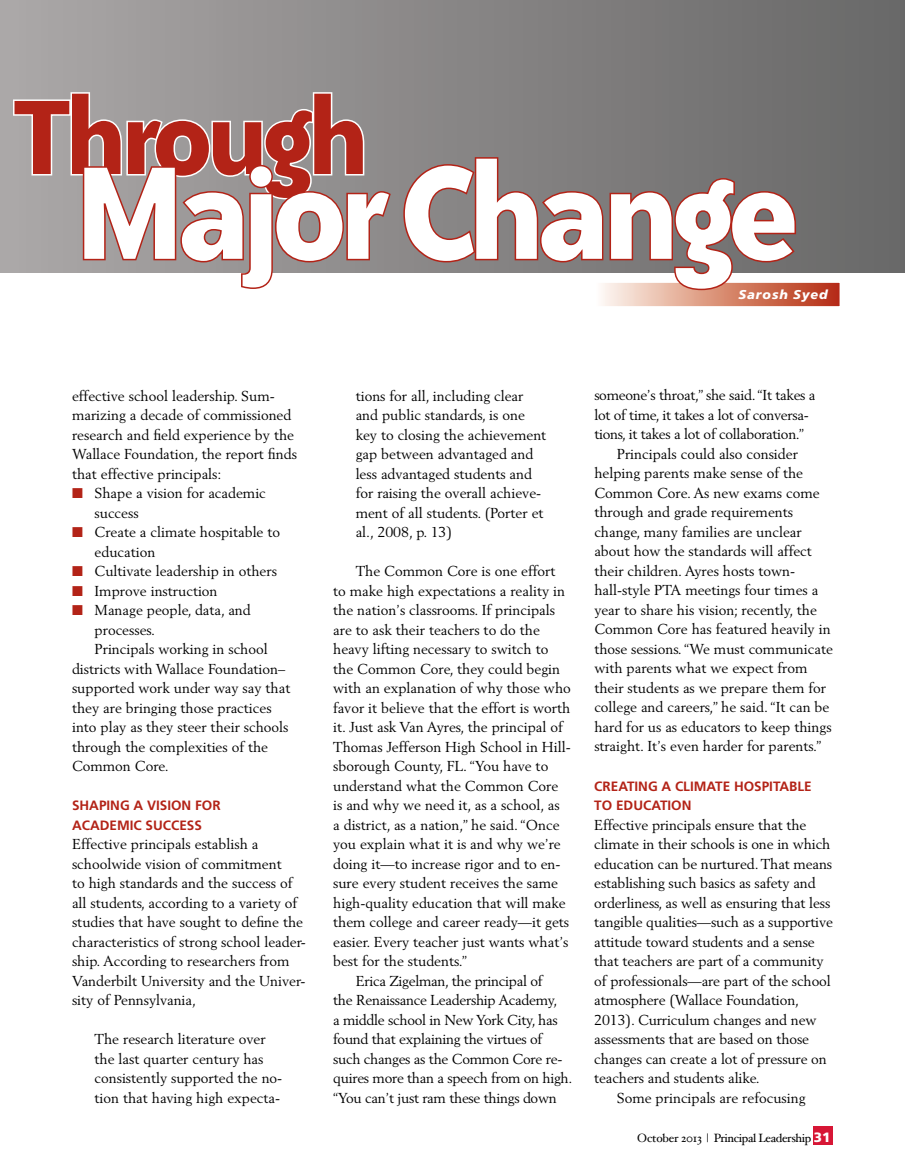
<style>
.page{position:relative;width:905px;height:1175px;background:#fff}
.page>*{position:absolute;margin:0;border:0;box-sizing:border-box;transform-origin:0 0}
.t1{font:700 151.5px "Bailey Sans ITC";letter-spacing:-.065em;color:#fff}
.t2{font:700 121.5px "Bailey Sans ITC";letter-spacing:-.065em;color:#b32317}
.t3{font:14.25px/19.5px "Berling LT";color:#000}
.t4{font:14.25px "Berling LT";letter-spacing:-.02em;color:#000}
.t5{font:700 13.5px/19.5px "Frutiger LT";color:#b32317}
.t6{font:italic 900 12.75px "Frutiger LT";letter-spacing:.07em;color:#fff}
.t7{font:12px "Hoefler Text";letter-spacing:-.03em;color:#000}
.s1{color:#b32317}
.s2{font-family:"Frutiger LT";font-weight:900;font-size:13.5px;color:#fff}
</style>
<div class="page">
<div style="left:813px;top:1126px;width:19px;height:18px;background:#d71635"></div>
<div style="left:0;top:0;width:904px;height:272px;background:linear-gradient(to right,#aba7a7,#686767)"></div>
<div style="left:595px;top:282px;width:245px;height:25px;background:linear-gradient(to right,#fffaef,#b52a0a)"></div>
<div style="left:594px;top:281px;width:247px;height:27px;border:2px solid #fff"></div>
<svg style="left:12px;top:91px;width:381px;height:198px;background:#aca09f"></svg>
<svg style="left:402px;top:156px;width:395px;height:136px;background:#957f7d"></svg>
<h2 class="t2" style="left:10px;top:71px;width:361px">Through</h2>
<h1 class="t1" style="left:72px;top:131px;width:729px">Major Change</h1>
<p class="t6" style="left:738px;top:287px;width:90px">Sarosh Syed</p>
<p class="t3" style="left:72px;top:386px;width:226px">effective school leadership. Sum&shy;marizing a decade of commissioned research and field experience by the Wallace Foundation, the report finds that effective principals:</p>
<p class="t3" style="left:95px;top:483px;width:173px;text-indent:-23px"><span class="s1">■</span> Shape a vision for academic success</p>
<p class="t3" style="left:95px;top:522px;width:187px;text-indent:-23px"><span class="s1">■</span> Create a climate hospitable to education</p>
<p class="t3" style="left:72px;top:561px;width:206px"><span class="s1">■</span> Cultivate leadership in others</p>
<p class="t3" style="left:72px;top:581px;width:147px"><span class="s1">■</span> Improve instruction</p>
<p class="t3" style="left:72px;top:600px;width:180px"><span class="s1">■</span> Manage people, data, and</p>
<p class="t3" style="left:95px;top:620px;width:62px">processes.</p>
<p class="t3" style="left:95px;top:639px;width:175px">Principals working in school</p>
<p class="t3" style="left:72px;top:658px;width:215px">districts with Wallace Foundation–</p>
<p class="t3" style="left:72px;top:678px;width:220px">supported work under way say that</p>
<p class="t3" style="left:72px;top:697px;width:201px">they are bringing those practices</p>
<p class="t3" style="left:72px;top:717px;width:218px">into play as they steer their schools</p>
<p class="t3" style="left:72px;top:736px;width:198px">through the complexities of the</p>
<p class="t3" style="left:72px;top:756px;width:98px">Common Core.</p>
<p class="t5" style="left:72px;top:796px;width:150px">SHAPING A VISION FOR<br>ACADEMIC SUCCESS</p>
<p class="t3" style="left:72px;top:834px;width:235px">Effective principals establish a schoolwide vision of commitment<br>to high standards and the success of all students, according to a variety of studies that have sought to define the characteristics of strong school leader&shy;ship. According to researchers from Vanderbilt University and the Univer&shy;sity of Pennsylvania,</p>
<p class="t3" style="left:95px;top:1029px;width:189px">The research literature over the last quarter century has consistently supported the no&shy;tion that having high expecta-</p>
<p class="t3" style="left:356px;top:386px;width:192px">tions for all, including clear and public standards, is one key to closing the achievement gap between advantaged and less advantaged students and for raising the overall achieve&shy;ment of all students. (Porter et al., 2008, p. 13)</p>
<p class="t3" style="left:356px;top:561px;width:201px">The Common Core is one effort</p>
<p class="t3" style="left:333px;top:580px;width:233px">to make high expectations a reality in</p>
<p class="t3" style="left:333px;top:600px;width:223px">the nation’s classrooms. If principals</p>
<p class="t3" style="left:333px;top:619px;width:208px">are to ask their teachers to do the</p>
<p class="t3" style="left:333px;top:639px;width:217px">heavy lifting necessary to switch to</p>
<p class="t3" style="left:333px;top:658px;width:228px">the Common Core, they could begin</p>
<p class="t3" style="left:333px;top:678px;width:239px">with an explanation of why those who</p>
<p class="t3" style="left:333px;top:697px;width:238px">favor it believe that the effort is worth</p>
<p class="t3" style="left:333px;top:717px;width:231px">it. Just ask Van Ayres, the principal of</p>
<p class="t3" style="left:333px;top:736px;width:239px">Thomas Jefferson High School in Hill-</p>
<p class="t3" style="left:333px;top:756px;width:217px">sborough County, FL. “You have to</p>
<p class="t3" style="left:333px;top:775px;width:227px">understand what the Common Core</p>
<p class="t3" style="left:333px;top:795px;width:228px">is and why we need it, as a school, as</p>
<p class="t3" style="left:333px;top:814px;width:228px">a district, as a nation,” he said. “Once</p>
<p class="t3" style="left:333px;top:834px;width:229px">you explain what it is and why we’re</p>
<p class="t3" style="left:333px;top:853px;width:229px">doing it—to increase rigor and to en-</p>
<p class="t3" style="left:333px;top:873px;width:226px">sure every student receives the same</p>
<p class="t3" style="left:333px;top:892px;width:234px">high-quality education that will make</p>
<p class="t3" style="left:333px;top:912px;width:237px">them college and career ready—it gets</p>
<p class="t3" style="left:333px;top:931px;width:237px">easier. Every teacher just wants what’s</p>
<p class="t3" style="left:333px;top:951px;width:135px">best for the students.”</p>
<p class="t4" style="left:356px;top:972px;width:188px">Erica Zigelman, the principal of</p>
<p class="t4" style="left:333px;top:991px;width:225px">the Renaissance Leadership Academy,</p>
<p class="t4" style="left:333px;top:1011px;width:226px">a middle school in New York City, has</p>
<p class="t4" style="left:333px;top:1030px;width:211px">found that explaining the virtues of</p>
<p class="t4" style="left:333px;top:1050px;width:231px">such changes as the Common Core re-</p>
<p class="t4" style="left:333px;top:1069px;width:241px">quires more than a speech from on high.</p>
<p class="t4" style="left:333px;top:1089px;width:225px">“You can’t just ram these things down</p>
<p class="t4" style="left:594px;top:387px;width:223px">someone’s throat,” she said. “It takes a</p>
<p class="t4" style="left:594px;top:406px;width:216px">lot of time, it takes a lot of conversa-</p>
<p class="t4" style="left:594px;top:426px;width:211px">tions, it takes a lot of collaboration.”</p>
<p class="t3" style="left:617px;top:444px;width:183px">Principals could also consider</p>
<p class="t3" style="left:594px;top:463px;width:210px">helping parents make sense of the</p>
<p class="t3" style="left:594px;top:483px;width:227px">Common Core. As new exams come</p>
<p class="t3" style="left:594px;top:502px;width:200px">through and grade requirements</p>
<p class="t3" style="left:594px;top:522px;width:209px">change, many families are unclear</p>
<p class="t3" style="left:594px;top:541px;width:219px">about how the standards will affect</p>
<p class="t3" style="left:594px;top:561px;width:202px">their children. Ayres hosts town-</p>
<p class="t3" style="left:594px;top:580px;width:225px">hall-style PTA meetings four times a</p>
<p class="t3" style="left:594px;top:600px;width:224px">year to share his vision; recently, the</p>
<p class="t3" style="left:594px;top:619px;width:238px">Common Core has featured heavily in</p>
<p class="t3" style="left:594px;top:639px;width:240px">those sessions. “We must communicate</p>
<p class="t3" style="left:594px;top:658px;width:215px">with parents what we expect from</p>
<p class="t3" style="left:594px;top:678px;width:233px">their students as we prepare them for</p>
<p class="t3" style="left:594px;top:697px;width:236px">college and careers,” he said. “It can be</p>
<p class="t3" style="left:594px;top:717px;width:239px">hard for us as educators to keep things</p>
<p class="t3" style="left:594px;top:736px;width:229px">straight. It’s even harder for parents.”</p>
<p class="t5" style="left:594px;top:776px;width:219px">CREATING A CLIMATE H OSPITABLE<br>TO EDUCATION</p>
<p class="t3" style="left:594px;top:815px;width:213px">Effective principals ensure that the</p>
<p class="t3" style="left:594px;top:834px;width:237px">climate in their schools is one in which</p>
<p class="t3" style="left:594px;top:854px;width:239px">education can be nurtured. That means</p>
<p class="t3" style="left:594px;top:873px;width:223px">establishing such basics as safety and</p>
<p class="t3" style="left:594px;top:893px;width:237px">orderliness, as well as ensuring that less</p>
<p class="t3" style="left:594px;top:912px;width:240px">tangible qualities—such as a supportive</p>
<p class="t3" style="left:594px;top:932px;width:222px">attitude toward students and a sense</p>
<p class="t3" style="left:594px;top:951px;width:231px">that teachers are part of a community</p>
<p class="t3" style="left:594px;top:971px;width:238px">of professionals—are part of the school</p>
<p class="t3" style="left:594px;top:990px;width:206px">atmosphere (Wallace Foundation,</p>
<p class="t3" style="left:594px;top:1010px;width:224px">2013). Curriculum changes and new</p>
<p class="t3" style="left:594px;top:1029px;width:216px">assessments that are based on those</p>
<p class="t3" style="left:594px;top:1049px;width:234px">changes can create a lot of pressure on</p>
<p class="t3" style="left:594px;top:1068px;width:167px">teachers and students alike.</p>
<p class="t3" style="left:617px;top:1087px;width:190px">Some principals are refocusing</p>
<p class="t7" style="left:637px;top:1130px;width:195px">October 2013 | Principal Leadership <span class="s2">31</span></p>
</div>
